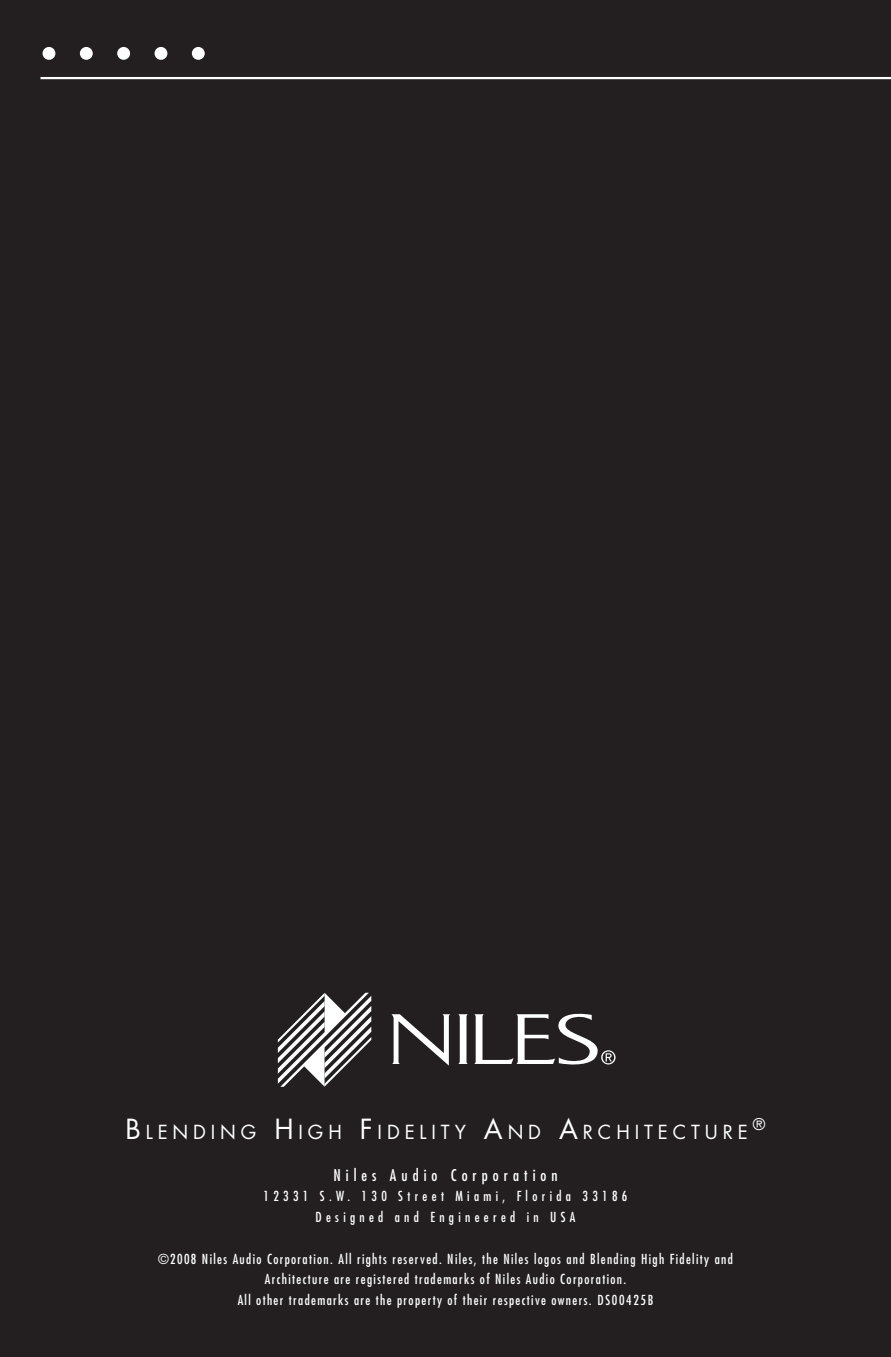
<style>
.page{position:relative;width:891px;height:1357px;background:#231f20}
.page>*{position:absolute;margin:0;border:0;box-sizing:border-box;transform-origin:0 0}
.t1{font:18.9px "Futura Std";letter-spacing:.255em;color:#fff}
.t2{font:condensed 15.75px "Futura Std";letter-spacing:.32em;color:#fff}
.t3{font:15.75px "Futura Std";color:#fff}
.t4{font:condensed 13.5px/20.7px "Futura Std";letter-spacing:.1em;color:#fff;text-align:center}
.t5{font:condensed 13.5px/20.7px "Futura Std";letter-spacing:.32em;color:#fff}
.s1{font-size:27px}
</style>
<div class="page">
<hr style="left:40px;top:77px;width:851px;height:2px;background:#fff">
<svg style="left:278px;top:993px;width:93px;height:94px"></svg>
<svg style="left:392px;top:1014px;width:58px;height:51px"></svg>
<svg style="left:458px;top:1014px;width:10px;height:50px"></svg>
<svg style="left:474px;top:1013px;width:142px;height:52px"></svg>
<div style="left:43px;top:47px;width:12px;height:13px;background:#fff;border-radius:50%"></div>
<div style="left:80px;top:47px;width:13px;height:13px;background:#fff;border-radius:50%"></div>
<div style="left:117px;top:47px;width:13px;height:13px;background:#fff;border-radius:50%"></div>
<div style="left:155px;top:47px;width:12px;height:13px;background:#fff;border-radius:50%"></div>
<div style="left:192px;top:47px;width:13px;height:13px;background:#fff;border-radius:50%"></div>
<h1 class="t1" style="left:126px;top:1120px;width:624px"><span class="s1">B</span>LENDING <span class="s1">H</span>IGH <span class="s1">F</span>IDELITY <span class="s1">A</span>ND <span class="s1">A</span>RCH ITECTURE</h1>
<p class="t3" style="left:753px;top:1114px;width:14px">®</p>
<p class="t2" style="left:333px;top:1165px;width:226px">N iles Audio Corporation</p>
<p class="t5" style="left:315px;top:1186px;width:314px;text-indent:-52px">12331 S.W. 130 Street Miami, Florida 33186<br>Designed and Engineered in USA</p>
<p class="t4" style="left:158px;top:1248px;width:576px">©2008 Niles Audio Corporation. All rights reserved. Niles, the Niles logos and Blending High Fidelity and<br>Architecture are registered trademarks of Niles Audio Corporation.<br>All other trademarks are the property of their respective owners. DS 00425B</p>
</div>
